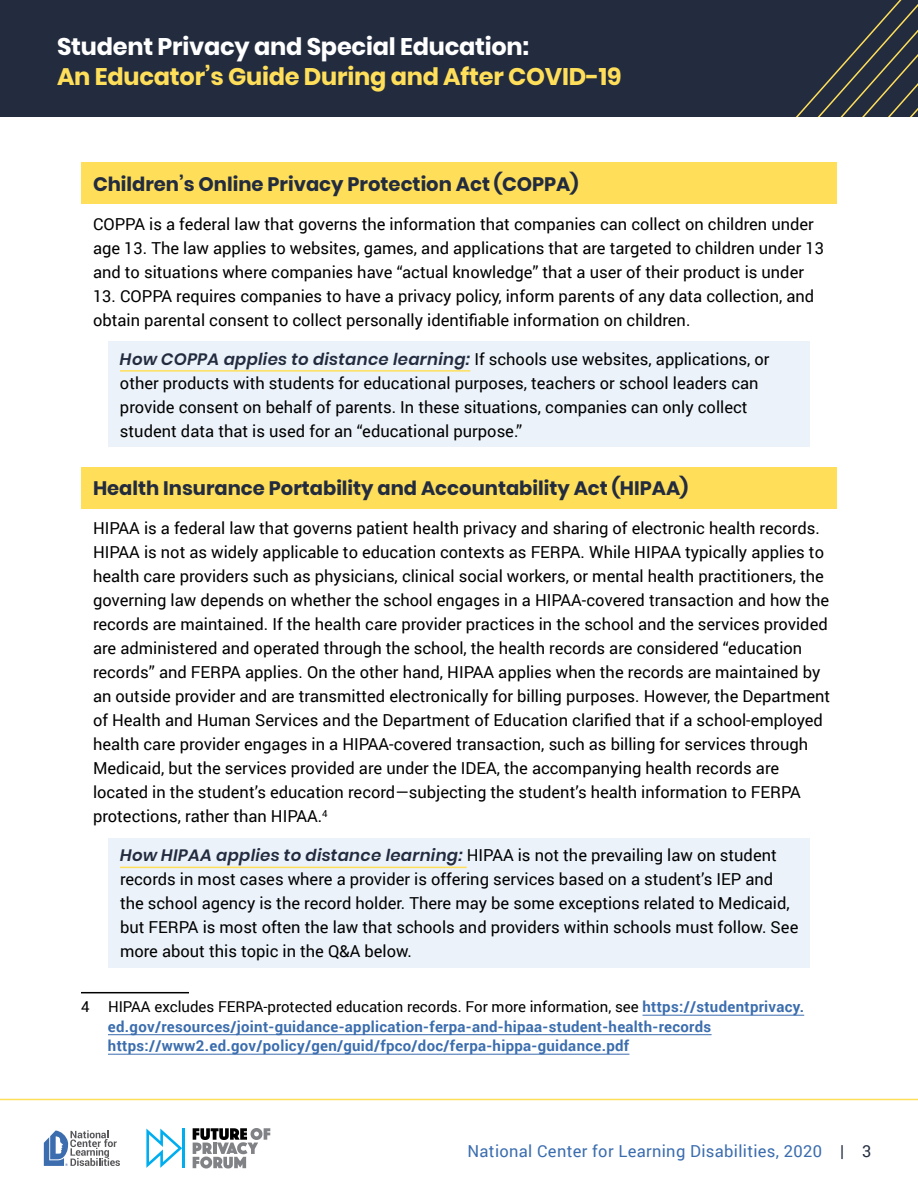
<style>
.page{position:relative;width:918px;height:1188px;background:#fff}
.page>*{position:absolute;margin:0;border:0;box-sizing:border-box;transform-origin:0 0}
.t1{font:700 24px "Poppins";letter-spacing:-.01em;color:#ffdf5a}
.t2{font:700 24px "Poppins";letter-spacing:-.01em;color:#fff}
.t3{font:700 19.5px "Poppins";color:#232c3f}
.t4{font:16.5px/24px "Roboto";color:#000}
.t5{font:16.5px "Roboto";letter-spacing:.02em;color:#3b6dae}
.t6{font:700 15px/19.5px "Roboto";letter-spacing:.02em;color:#3b6dae}
.s1{font-family:"Poppins";font-weight:600;font-style:italic;color:#232c3f}
.s2{font-weight:400;color:#000}
.s3{color:#232c3f}
</style>
<div class="page">
<div style="left:0;top:0;width:918px;height:117px;background:#232c3f"></div>
<svg style="left:796px;top:0;width:122px;height:117px"></svg>
<hr style="left:0;top:1099px;width:918px;height:1px;background:#ffdf5a">
<svg style="left:44px;top:1130px;width:76px;height:36px"></svg>
<svg style="left:193px;top:1128px;width:77px;height:40px"></svg>
<svg style="left:146px;top:1129px;width:36px;height:39px"></svg>
<hr style="left:182px;top:1128px;width:3px;height:40px;background:#00aeef">
<div style="left:81px;top:162px;width:756px;height:42px;background:#ffdf5a"></div>
<div style="left:108px;top:342px;width:702px;height:105px;background:#ebf2fa"></div>
<hr style="left:120px;top:370px;width:350px;height:2px;background:#ffdf5a">
<div style="left:81px;top:467px;width:756px;height:41px;background:#ffdf5a"></div>
<div style="left:108px;top:838px;width:702px;height:130px;background:#ebf2fa"></div>
<hr style="left:120px;top:867px;width:347px;height:1px;background:#ffdf5a">
<hr style="left:81px;top:992px;width:108px;height:1px;background:#000">
<hr style="left:642px;top:1015px;width:162px;height:1px;background:#3b6dae">
<hr style="left:108px;top:1034px;width:604px;height:1px;background:#3b6dae">
<hr style="left:108px;top:1054px;width:521px;height:1px;background:#3b6dae">
<h1 class="t2" style="left:57px;top:32px;width:474px">Student Privacy and Special Education:</h1>
<h1 class="t1" style="left:57px;top:62px;width:566px">An Educator’s Guide During and After COVID-19</h1>
<p class="t3" style="left:93px;top:173px;width:487px">Children’s Online Privacy Protection Act (COPPA)</p>
<p class="t4" style="left:93px;top:211px;width:733px">COPPA is a federal law that governs the information that companies can collect on children under age 13. The law applies to websites, games, and applications that are targeted to children under 13 and to situations where companies have “actual knowledge” that a user of their product is under</p>
<p class="t4" style="left:93px;top:283px;width:723px">13. COPPA requires companies to have a privacy policy, inform parents of any data collection, and obtain parental consent to collect personally identifiable information on children.</p>
<p class="t4" style="left:120px;top:346px;width:651px"><span class="s1">How COPPA applies to distance learning:</span> If schools use websites, applications, or other products with students for educational purposes, teachers or school leaders can provide consent on behalf of parents. In these situations, companies can only collect student data that is used for an “educational purpose.”</p>
<p class="t3" style="left:93px;top:477px;width:597px">Health Insurance Portability and Accountability Act (HIPAA)</p>
<p class="t4" style="left:93px;top:516px;width:739px">HIPAA is a federal law that governs patient health privacy and sharing of electronic health records.<br>HIPAA is not as widely applicable to education contexts as FERPA. While HIPAA typically applies to health care providers such as physicians, clinical social workers, or mental health practitioners, the governing law depends on whether the school engages in a HIPAA-covered transaction and how the records are maintained. If the health care provider practices in the school and the services provided are administered and operated through the school, the health records are considered “education records” and FERPA applies. On the other hand, HIPAA applies when the records are maintained by an outside provider and are transmitted electronically for billing purposes. However, the Department of Health and Human Services and the Department of Education clarified that if a school-employed health care provider engages in a HIPAA-covered transaction, such as billing for services through Medicaid, but the services provided are under the IDEA, the accompanying health records are located in the student’s education record—subjecting the student’s health information to FERPA protections, rather than HIPAA.<sup>4</sup></p>
<p class="t4" style="left:120px;top:843px;width:680px"><span class="s1">How HIPAA applies to distance learning:</span> HIPAA is not the prevailing law on student records in most cases where a provider is offering services based on a student’s IEP and the school agency is the record holder. There may be some exceptions related to Medicaid, but FERPA is most often the law that schools and providers within schools must follow. See more about this topic in the Q&amp;A below.</p>
<p class="t6" style="left:108px;top:997px;width:698px;text-indent:-27px"><span class="s2">4 HIPAA excludes FERPA-protected education records. For more information, see</span> https://studentprivacy. ed.gov/resources/joint-guidance-application-ferpa-and-hipaa-student-health-records https://www2.ed.gov/policy/gen/guid/fpco/doc/ferpa-hippa-guidance.pdf</p>
<p class="t5" style="left:467px;top:1139px;width:406px">National Center for Learning Disabilities, 2020 <span class="s3">| 3</span></p>
</div>
